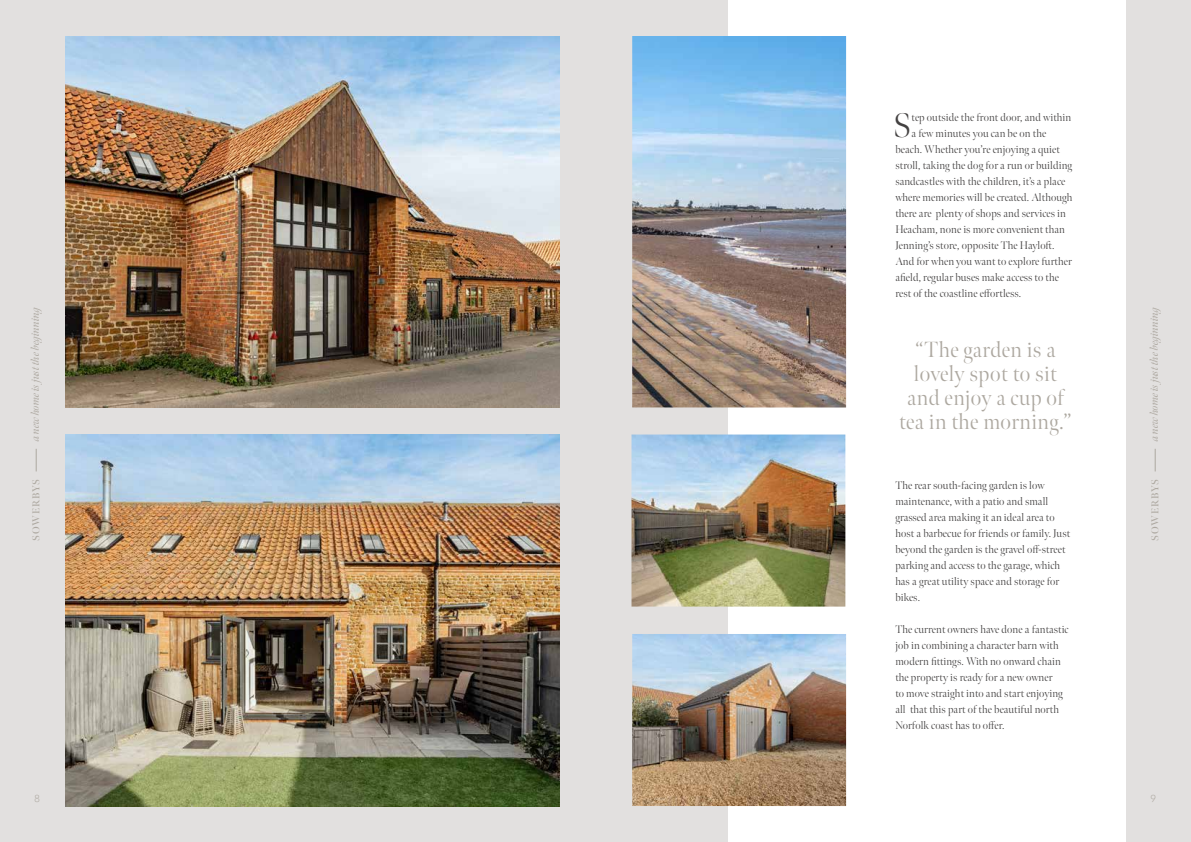
<style>
.page{position:relative;width:1191px;height:842px;background:#fff}
.page>*{position:absolute;margin:0;border:0;box-sizing:border-box;transform-origin:0 0}
.t1{font:300 34px "Meno Banner";color:#434141}
.t2{font:300 22px/24px "Meno Banner";letter-spacing:.02em;color:#ada8a0;text-align:center}
.t3{font:300 11px/16px "Meno Banner";letter-spacing:.01em;color:#434141}
.t4{font:italic 11px "Meno Banner";letter-spacing:-.01em;color:#ada8a0}
.t5{font:600 10px "Meno Banner";letter-spacing:.08em;color:#ada8a0}
.t6{font:300 10px "Quasimoda";color:#ada8a0}
</style>
<div class="page">
<div style="left:0;top:0;width:595px;height:842px;background:#e2e0df"></div>
<div style="left:595px;top:0;width:596px;height:842px;background:#e2e0df"></div>
<svg style="left:36px;top:449px;width:1px;height:22px"></svg>
<svg style="left:1155px;top:449px;width:1px;height:22px"></svg>
<div style="left:728px;top:0;width:397px;height:842px;background:#fff"></div>
<img style="left:632px;top:36px;width:214px;height:371px">
<img style="left:631px;top:434px;width:214px;height:173px">
<img style="left:632px;top:634px;width:214px;height:172px">
<img style="left:66px;top:36px;width:493px;height:371px">
<img style="left:66px;top:434px;width:493px;height:372px">
<h1 class="t1" style="left:893px;top:105px;width:20px">S</h1>
<p class="t3" style="left:911px;top:110px;width:161px">tep outside the front door, and within</p>
<p class="t3" style="left:911px;top:126px;width:136px">a few minutes you can be on the</p>
<p class="t3" style="left:895px;top:142px;width:166px">beach. Whether you’re enjoying a quiet</p>
<p class="t3" style="left:895px;top:158px;width:178px">stroll, taking the dog for a run or building</p>
<p class="t3" style="left:895px;top:174px;width:171px">sandcastles with the children, it’s a place</p>
<p class="t3" style="left:895px;top:190px;width:179px">where memories will be created. Although</p>
<p class="t3" style="left:895px;top:206px;width:172px">there are plenty of shops and services in</p>
<p class="t3" style="left:895px;top:222px;width:171px">Heacham, none is more convenient than</p>
<p class="t3" style="left:895px;top:238px;width:161px">Jenning’s store, opposite The Hayloft.</p>
<p class="t3" style="left:895px;top:254px;width:178px">And for when you want to explore further</p>
<p class="t3" style="left:895px;top:270px;width:165px">afield, regular buses make access to the</p>
<p class="t3" style="left:895px;top:286px;width:127px">rest of the coastline effortless.</p>
<p class="t4" style="left:29px;top:441px;width:138px;rotate:-90deg">a new home is just the beginning</p>
<p class="t4" style="left:1147px;top:441px;width:138px;rotate:-90deg">a new home is just the beginning</p>
<h2 class="t2" style="left:899px;top:338px;width:174px">“The garden is a lovely spot to sit and enjoy a cup of tea in the morning.”</h2>
<p class="t5" style="left:30px;top:541px;width:63px;rotate:-90deg">SOWERBYS</p>
<p class="t5" style="left:1149px;top:541px;width:63px;rotate:-90deg">SOWERBYS</p>
<p class="t3" style="left:895px;top:478px;width:176px">The rear south-facing garden is low maintenance, with a patio and small grassed area making it an ideal area to host a barbecue for friends or family. Just beyond the garden is the gravel off-street parking and access to the garage, which has a great utility space and storage for bikes.</p>
<p class="t3" style="left:895px;top:622px;width:175px">The current owners have done a fantastic job in combining a character barn with modern fittings. With no onward chain the property is ready for a new owner<br>to move straight into and start enjoying all that this part of the beautiful north Norfolk coast has to offer.</p>
<p class="t6" style="left:35px;top:791px;width:7px">8</p>
<p class="t6" style="left:1150px;top:791px;width:7px">9</p>
</div>
